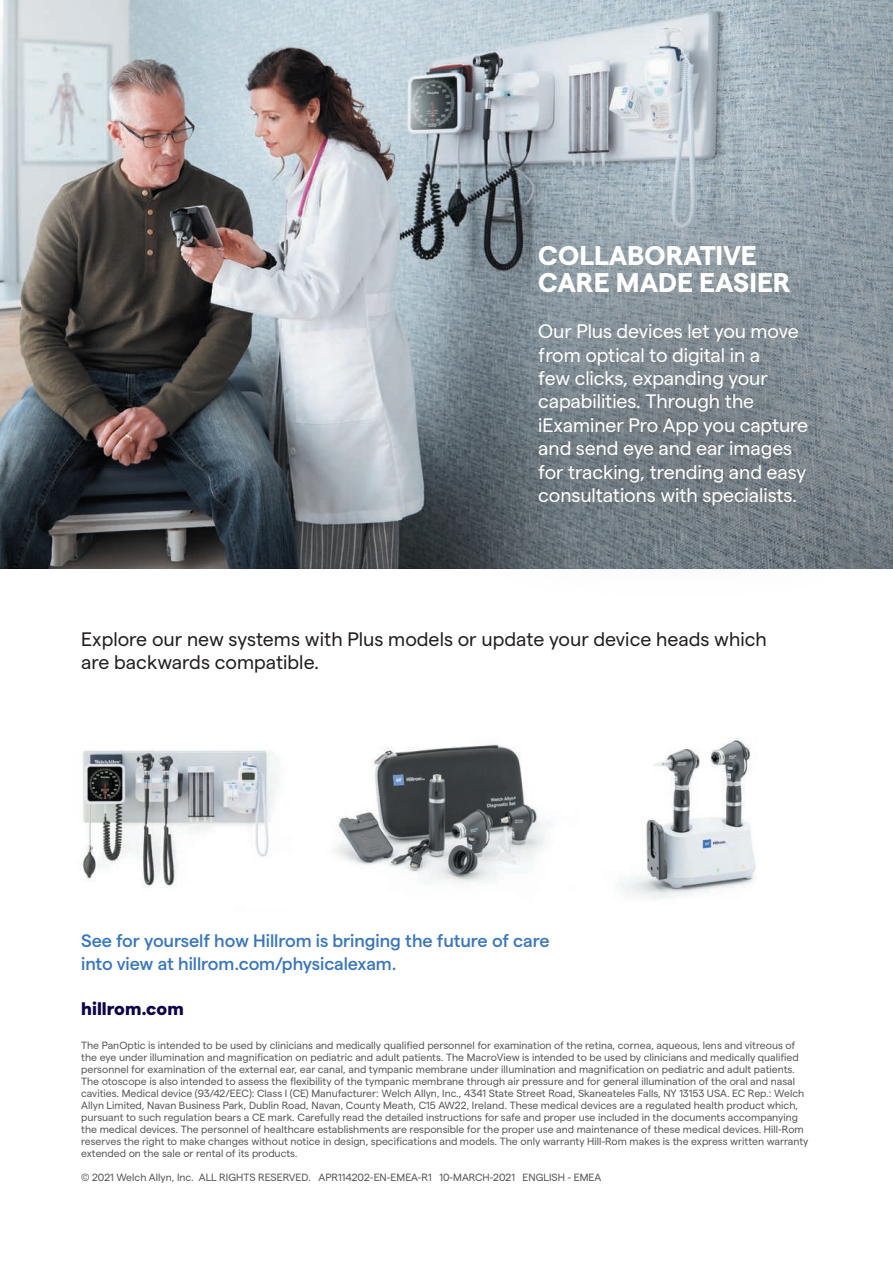
<style>
.page{position:relative;width:893px;height:1263px;background:#fff}
.page>*{position:absolute;margin:0;border:0;box-sizing:border-box;transform-origin:0 0}
.t1{font:700 27px/27px "Matter";color:#fff}
.t2{font:19.5px/23.4px "Matter";letter-spacing:-.005em;color:#fff}
.t3{font:19.5px/23.4px "Matter";color:#231f20}
.t4{font:500 18px/22.5px "Matter";letter-spacing:-.005em;color:#3976bc}
.t5{font:800 18px "Matter";color:#0d0449}
.t6{font:10.5px/12px "Matter";color:#57585a}
</style>
<div class="page">
<img style="left:0;top:0;width:893px;height:568px">
<img style="left:82px;top:750px;width:196px;height:138px">
<img style="left:621px;top:738px;width:135px;height:161px">
<img style="left:335px;top:744px;width:214px;height:139px">
<div style="left:439px;top:145px;width:454px;height:459px;background:#231f20;opacity:.3"></div>
<h1 class="t1" style="left:538px;top:240px;width:254px">COLLABORATIVE<br>CARE MADE EASIER</h1>
<h2 class="t2" style="left:538px;top:318px;width:271px">Our Plus devices let you move from optical to digital in a<br>few clicks, expanding your capabilities. Through the iExaminer Pro App you capture and send eye and ear images for tracking, trending and easy consultations with specialists.</h2>
<h2 class="t3" style="left:81px;top:625px;width:687px">Explore our new systems with Plus models or update your device heads which are backwards compatible.</h2>
<h3 class="t4" style="left:81px;top:928px;width:470px">See for yourself how Hillrom is bringing the future of care into view at hillrom.com/physicalexam.</h3>
<h3 class="t5" style="left:81px;top:995px;width:104px">hillrom.com</h3>
<p class="t6" style="left:81px;top:1039px;width:729px">The PanOptic is intended to be used by clinicians and medically qualified personnel for examination of the retina, cornea, aqueous, lens and vitreous of the eye under illumination and magnification on pediatric and adult patients. The MacroView is intended to be used by clinicians and medically qualified personnel for examination of the external ear, ear canal, and tympanic membrane under illumination and magnification on pediatric and adult patients.<br>The otoscope is also intended to assess the flexibility of the tympanic membrane through air pressure and for general illumination of the oral and nasal cavities. Medical device (93/42/EEC): Class I (CE) Manufacturer: Welch Allyn, Inc., 4341 State Street Road, Skaneateles Falls, NY 13153 USA. EC Rep.: Welch Allyn Limited, Navan Business Park, Dublin Road, Navan, County Meath, C15 AW22, Ireland. These medical devices are a regulated health product which, pursuant to such regulation bears a CE mark. Carefully read the detailed instructions for safe and proper use included in the documents accompanying the medical devices. The personnel of healthcare establishments are responsible for the proper use and maintenance of these medical devices. Hill-Rom reserves the right to make changes without notice in design, specifications and models. The only warranty Hill-Rom makes is the express written warranty extended on the sale or rental of its products.</p>
<p class="t6" style="left:81px;top:1171px;width:522px">© 2021 Welch Allyn, Inc. ALL RIGHTS RESERVED. APR114202-EN-EMEA-R1 10-MARCH-2021 ENGLISH - EMEA</p>
</div>
